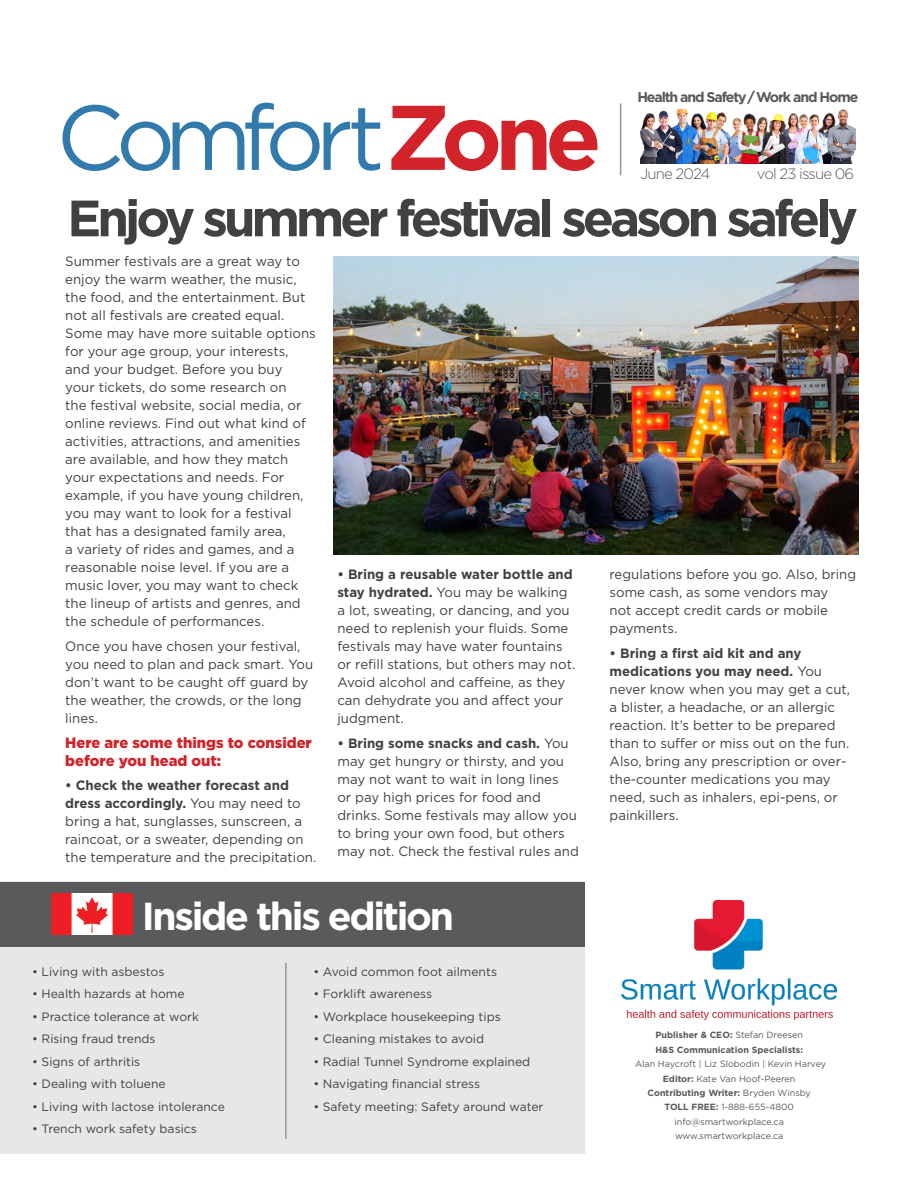
<style>
.page{position:relative;width:918px;height:1188px;background:#fff}
.page>*{position:absolute;margin:0;border:0;box-sizing:border-box;transform-origin:0 0}
.t1{font:91.65px "Gotham";letter-spacing:-.1em;color:#337aac}
.t2{font:700 51px "Gotham";letter-spacing:-.08em;color:#414042}
.t3{font:700 39px "Gotham";letter-spacing:-.06em;color:#fff}
.t4{font:900 15px/18px "Gotham";color:#d2232a}
.t5{font:300 15px "Gotham";letter-spacing:-.06em;color:#58595b}
.t6{font:700 14.1px "Gotham";letter-spacing:-.08em;color:#58595b}
.t7{font:13.5px/18px "Gotham";color:#414042}
.t8{font:12.15px "Gotham";color:#414042}
.t9{font:9px/14.4px "Gotham";color:#58595b;text-align:center}
.s1{font-weight:700;color:#d2232a}
.s2{font-weight:700}
.s3{color:#337aac}
</style>
<div class="page">
<img style="left:333px;top:257px;width:526px;height:298px">
<div style="left:0;top:882px;width:585px;height:272px;background:#e6e7e8"></div>
<img style="left:641px;top:109px;width:215px;height:54px">
<div style="left:0;top:882px;width:585px;height:64px;background:#595a5c"></div>
<hr style="left:620px;top:103px;width:1px;height:72px;background:#939598">
<hr style="left:285px;top:963px;width:2px;height:176px;background:#939598">
<img style="left:621px;top:901px;width:216px;height:118px">
<img style="left:52px;top:894px;width:81px;height:40px">
<h1 class="t1" style="left:56px;top:79px;width:547px">Comfort<span class="s1">Zone</span></h1>
<p class="t6" style="left:637px;top:87px;width:222px">Health and Safety/ Work and Home</p>
<p class="t5" style="left:640px;top:164px;width:72px">June 2024</p>
<p class="t5" style="left:757px;top:164px;width:99px">vol 23 issue 06</p>
<h2 class="t2" style="left:67px;top:184px;width:792px">Enjoy summer festival season safely</h2>
<p class="t7" style="left:65px;top:252px;width:252px">Summer festivals are a great way to enjoy the warm weather, the music, the food, and the entertainment. But not all festivals are created equal.<br>Some may have more suitable options for your age group, your interests, and your budget. Before you buy<br>your tickets, do some research on<br>the festival website, social media, or online reviews. Find out what kind of activities, attractions, and amenities are available, and how they match your expectations and needs. For example, if you have young children, you may want to look for a festival that has a designated family area,<br>a variety of rides and games, and a reasonable noise level. If you are a music lover, you may want to check the lineup of artists and genres, and the schedule of performances.</p>
<p class="t7" style="left:65px;top:637px;width:249px">Once you have chosen your festival, you need to plan and pack smart. You don’t want to be caught off guard by the weather, the crowds, or the long lines.</p>
<p class="t4" style="left:65px;top:733px;width:248px">Here are some things to consider before you head out:</p>
<p class="t7" style="left:65px;top:776px;width:253px"><span class="s2">• Check the weather forecast and dress accordingly.</span> You may need to bring a hat, sunglasses, sunscreen, a raincoat, or a sweater, depending on the temperature and the precipitation.</p>
<p class="t7" style="left:337px;top:565px;width:239px"><span class="s2">• Bring a reusable water bottle and stay hydrated.</span> You may be walking a lot, sweating, or dancing, and you need to replenish your fluids. Some festivals may have water fountains or refill stations, but others may not.<br>Avoid alcohol and caffeine, as they can dehydrate you and affect your judgment.</p>
<p class="t7" style="left:337px;top:734px;width:243px"><span class="s2">• Bring some snacks and cash.</span> You may get hungry or thirsty, and you may not want to wait in long lines<br>or pay high prices for food and drinks. Some festivals may allow you to bring your own food, but others may not. Check the festival rules and</p>
<h3 class="t3" style="left:142px;top:890px;width:314px">Inside this edition</h3>
<p class="t8" style="left:32px;top:964px;width:134px">• Living with asbestos</p>
<p class="t8" style="left:32px;top:986px;width:154px">• Health hazards at home</p>
<p class="t8" style="left:32px;top:1009px;width:168px">• Practice tolerance at work</p>
<p class="t8" style="left:32px;top:1031px;width:125px">• Rising fraud trends</p>
<p class="t8" style="left:32px;top:1054px;width:110px">• Signs of arthritis</p>
<p class="t8" style="left:32px;top:1076px;width:135px">• Dealing with toluene</p>
<p class="t8" style="left:32px;top:1099px;width:194px">• Living with lactose intolerance</p>
<p class="t8" style="left:32px;top:1121px;width:166px">• Trench work safety basics</p>
<p class="t8" style="left:313px;top:964px;width:185px">• Avoid common foot ailments</p>
<p class="t8" style="left:313px;top:986px;width:120px">• Forklift awareness</p>
<p class="t8" style="left:313px;top:1009px;width:189px">• Workplace housekeeping tips</p>
<p class="t8" style="left:313px;top:1031px;width:172px">• Cleaning mistakes to avoid</p>
<p class="t8" style="left:313px;top:1054px;width:218px">• Radial Tunnel Syndrome explained</p>
<p class="t8" style="left:313px;top:1076px;width:168px">• Navigating financial stress</p>
<p class="t8" style="left:313px;top:1099px;width:232px">• Safety meeting: Safety around water</p>
<p class="t7" style="left:610px;top:565px;width:248px">regulations before you go. Also, bring some cash, as some vendors may<br>not accept credit cards or mobile payments.</p>
<p class="t7" style="left:610px;top:644px;width:242px"><span class="s2">• Bring a first aid kit and any medications you may need.</span> You never know when you may get a cut, a blister, a headache, or an allergic reaction. It’s better to be prepared than to suffer or miss out on the fun.<br>Also, bring any prescription or over&shy;the-counter medications you may need, such as inhalers, epi-pens, or painkillers.</p>
<p class="t9" style="left:635px;top:1028px;width:193px"><span class="s2">Publisher &amp; CEO:</span> Stefan Dreesen<br><span class="s2">H&amp;S Communication Specialists:<br></span>Alan Haycroft <span class="s3">|</span> Liz Slobodin <span class="s3">|</span> Kevin Harvey<br><span class="s2">Editor:</span> Kate Van Hoof-Peeren<br><span class="s2">Contributing Writer:</span> Bryden Winsby<br><span class="s2">TOLL FREE:</span> 1-888-655-4800 info@smartworkplace.ca www.smartworkplace.ca</p>
</div>
